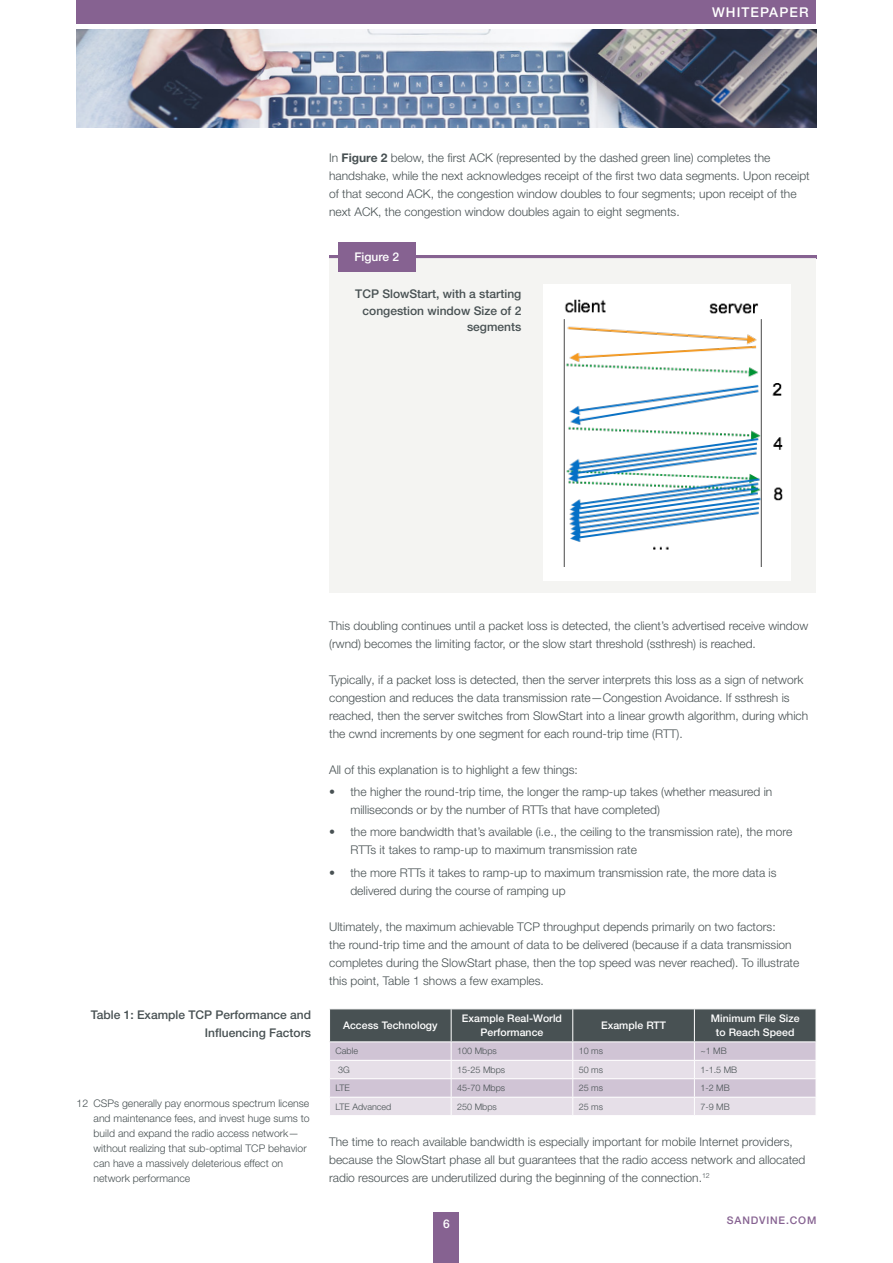
<style>
.page{position:relative;width:893px;height:1263px;background:#fff}
.page>*{position:absolute;margin:0;border:0;box-sizing:border-box;transform-origin:0 0}
.t1{font:500 13.5px "Helvetica Neue LT Pro";letter-spacing:.08em;color:#fff}
.t2{font:300 12px/18px "Helvetica Neue LT Pro";color:#485153}
.Figure_Description{font:500 12px/16.5px "Helvetica Neue LT Pro";color:#485153;text-align:right}
.Figure_Number{font:500 12px "Helvetica Neue LT Pro";color:#fff}
.Footnote{font:300 10.5px/15px "Helvetica Neue LT Pro";color:#485153}
.Table_Header{font:500 10.5px/13.5px "Helvetica Neue LT Pro";letter-spacing:.005em;color:#fff;text-align:center}
.t3{font:500 10.5px "Helvetica Neue LT Pro";letter-spacing:.08em;color:#866291}
.Table_Cell{font:300 9px "Helvetica Neue LT Pro";color:#485153}
.s1{font-weight:700}
</style>
<div class="page">
<div style="left:77px;top:0;width:739px;height:24px;background:#866291"></div>
<div style="left:434px;top:1212px;width:25px;height:51px;background:#866291"></div>
<img style="left:77px;top:30px;width:739px;height:98px">
<svg style="left:329px;top:1009px;width:487px;height:106px;background:#b0adb6"></svg>
<hr style="left:329px;top:255px;width:488px;height:3px;background:#866291">
<div style="left:329px;top:258px;width:487px;height:334px;background:#f3f3f1"></div>
<div style="left:338px;top:242px;width:77px;height:29px;background:#866291"></div>
<div style="left:543px;top:284px;width:248px;height:296px;background:#fff"></div>
<img style="left:563px;top:299px;width:220px;height:268px">
<p class="t1" style="left:712px;top:4px;width:98px">WHITEPAPER</p>
<p class="t2" style="left:329px;top:148px;width:482px">In <span class="s1">Figure 2</span> below, the first ACK (represented by the dashed green line) completes the handshake, while the next acknowledges receipt of the first two data segments. Upon receipt of that second ACK, the congestion window doubles to four segments; upon receipt of the next ACK, the congestion window doubles again to eight segments.</p>
<p class="Figure_Number" style="left:354px;top:249px;width:46px">Figure 2</p>
<p class="Figure_Description" style="left:355px;top:285px;width:168px">TCP SlowStart, with a starting congestion window Size of 2 segments</p>
<p class="Figure_Description" style="left:91px;top:1005px;width:222px;line-height:18px">Table 1: Example TCP Performance and<br>Influencing Factors</p>
<p class="Footnote" style="left:94px;top:1096px;width:218px;text-indent:-17px">12 CSPs generally pay enormous spectrum license and maintenance fees, and invest huge sums to build and expand the radio access network— without realizing that sub-optimal TCP behavior can have a massively deleterious effect on network performance</p>
<p class="t2" style="left:329px;top:616px;width:481px">This doubling continues until a packet loss is detected, the client’s advertised receive window (rwnd) becomes the limiting factor, or the slow start threshold (ssthresh) is reached.</p>
<p class="t2" style="left:329px;top:670px;width:481px">Typically, if a packet loss is detected, then the server interprets this loss as a sign of network congestion and reduces the data transmission rate—Congestion Avoidance. If ssthresh is reached, then the server switches from SlowStart into a linear growth algorithm, during which the cwnd increments by one segment for each round-trip time (RTT).</p>
<p class="t2" style="left:329px;top:760px;width:250px">All of this explanation is to highlight a few things:</p>
<p class="t2" style="left:350px;top:782px;width:423px;text-indent:-21px">• the higher the round-trip time, the longer the ramp-up takes (whether measured in milliseconds or by the number of RTTs that have completed)</p>
<p class="t2" style="left:350px;top:823px;width:443px;text-indent:-21px">• the more bandwidth that’s available (i.e., the ceiling to the transmission rate), the more<br>RTTs it takes to ramp-up to maximum transmission rate</p>
<p class="t2" style="left:350px;top:863px;width:428px;text-indent:-21px">• the more RTTs it takes to ramp-up to maximum transmission rate, the more data is delivered during the course of ramping up</p>
<p class="t2" style="left:329px;top:917px;width:472px">Ultimately, the maximum achievable TCP throughput depends primarily on two factors:<br>the round-trip time and the amount of data to be delivered (because if a data transmission completes during the SlowStart phase, then the top speed was never reached). To illustrate this point, Table 1 shows a few examples.</p>
<p class="Table_Header" style="left:343px;top:1018px;width:96px">Access Technology</p>
<p class="Table_Header" style="left:462px;top:1012px;width:102px">Example Real-World<br>Performance</p>
<p class="Table_Header" style="left:601px;top:1018px;width:67px">Example RTT</p>
<p class="Table_Header" style="left:711px;top:1012px;width:90px">Minimum File Size to Reach Speed</p>
<p class="Table_Cell" style="left:336px;top:1045px;width:24px">Cable</p>
<p class="Table_Cell" style="left:457px;top:1045px;width:41px">100 Mbps</p>
<p class="Table_Cell" style="left:579px;top:1045px;width:26px">10 ms</p>
<p class="Table_Cell" style="left:700px;top:1045px;width:28px">~1 MB</p>
<p class="Table_Cell" style="left:338px;top:1064px;width:13px">3G</p>
<p class="Table_Cell" style="left:457px;top:1064px;width:50px">15-25 Mbps</p>
<p class="Table_Cell" style="left:579px;top:1064px;width:26px">50 ms</p>
<p class="Table_Cell" style="left:700px;top:1064px;width:38px">1-1.5 MB</p>
<p class="Table_Cell" style="left:336px;top:1082px;width:16px">LTE</p>
<p class="Table_Cell" style="left:457px;top:1082px;width:50px">45-70 Mbps</p>
<p class="Table_Cell" style="left:579px;top:1082px;width:26px">25 ms</p>
<p class="Table_Cell" style="left:700px;top:1082px;width:31px">1-2 MB</p>
<p class="Table_Cell" style="left:336px;top:1101px;width:57px">LTE Advanced</p>
<p class="Table_Cell" style="left:457px;top:1101px;width:41px">250 Mbps</p>
<p class="Table_Cell" style="left:579px;top:1101px;width:26px">25 ms</p>
<p class="Table_Cell" style="left:700px;top:1101px;width:31px">7-9 MB</p>
<p class="t2" style="left:329px;top:1132px;width:478px">The time to reach available bandwidth is especially important for mobile Internet providers, because the SlowStart phase all but guarantees that the radio access network and allocated radio resources are underutilized during the beginning of the connection.<sup>12</sup></p>
<p class="Figure_Number" style="left:443px;top:1216px;width:8px">6</p>
<p class="t3" style="left:727px;top:1214px;width:91px">SANDVINE.COM</p>
</div>
